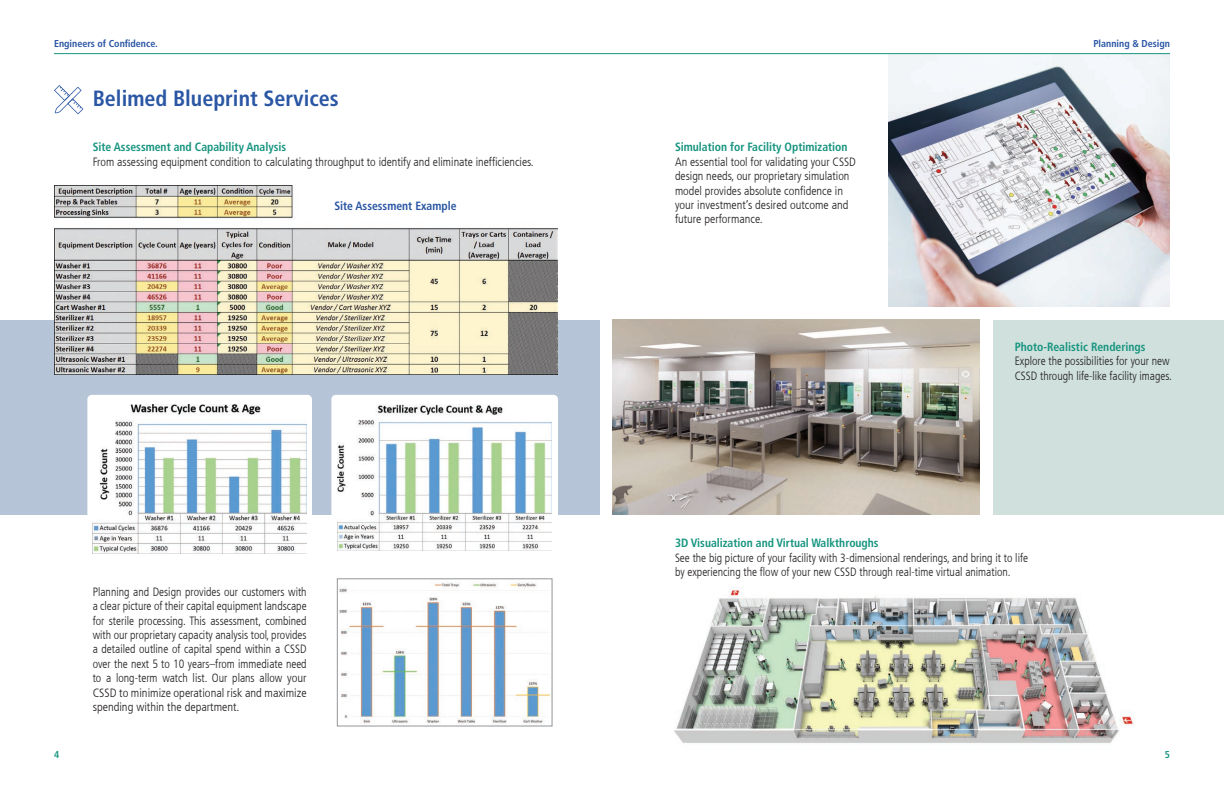
<style>
.page{position:relative;width:1224px;height:792px;background:#fff}
.page>*{position:absolute;margin:0;border:0;box-sizing:border-box;transform-origin:0 0}
.t1{font:700 condensed 22px "Frutiger LT Com";color:#2a56a4}
.t2{font:300 condensed 12px/14.4px "Frutiger LT Com";color:#231f20}
.t3{font:700 condensed 12px "Frutiger LT Com";color:#16947f}
.t4{font:700 condensed 12px "Frutiger LT Com";color:#2a56a4}
.t5{font:700 condensed 10px "Frutiger LT Com";color:#2a56a4}
.t6{font:700 condensed 10px "Frutiger LT Com";color:#16947f}
</style>
<div class="page">
<img style="left:888px;top:54px;width:282px;height:253px">
<div style="left:0;top:320px;width:599px;height:194px;background:#b5c4d7"></div>
<div style="left:993px;top:320px;width:231px;height:194px;background:#d0e1dd"></div>
<hr style="left:54px;top:53px;width:558px;height:1px;background:#16947f">
<hr style="left:612px;top:53px;width:558px;height:1px;background:#16947f">
<svg style="left:54px;top:85px;width:29px;height:29px"></svg>
<img style="left:674px;top:587px;width:461px;height:156px">
<img style="left:612px;top:320px;width:368px;height:194px">
<img style="left:54px;top:185px;width:504px;height:190px">
<img style="left:339px;top:582px;width:211px;height:142px">
<div style="left:337px;top:578px;width:215px;height:148px;border:1px solid #939598"></div>
<div style="left:87px;top:395px;width:225px;height:137px;background:#fff;border-radius:4px"></div>
<img style="left:93px;top:404px;width:214px;height:150px">
<div style="left:331px;top:395px;width:227px;height:137px;background:#fff;border-radius:4px"></div>
<img style="left:338px;top:404px;width:214px;height:147px">
<p class="t5" style="left:54px;top:38px;width:105px">Engineers of Confidence.</p>
<p class="t5" style="left:1093px;top:38px;width:78px">Planning &amp; Design</p>
<p class="t1" style="left:93px;top:85px;width:248px">Belimed Blueprint Services</p>
<p class="t3" style="left:675px;top:140px;width:174px">Simulation for Facility Optimization</p>
<p class="t2" style="left:675px;top:154px;width:182px">An essential tool for validating your CSSD design needs, our proprietary simulation model provides absolute confidence in your investment’s desired outcome and future performance.</p>
<p class="t3" style="left:93px;top:140px;width:195px">Site Assessment and Capability Analysis</p>
<p class="t2" style="left:93px;top:154px;width:443px">From assessing equipment condition to calculating throughput to identify and eliminate inefficiencies.</p>
<p class="t4" style="left:334px;top:198px;width:124px">Site Assessment Example</p>
<p class="t3" style="left:1015px;top:339px;width:132px">Photo-Realistic Renderings</p>
<p class="t2" style="left:1015px;top:354px;width:159px">Explore the possibilities for your new<br>CSSD through life-like facility images.</p>
<p class="t2" style="left:93px;top:584px;width:216px;text-align:justify">Planning and Design provides our customers with a clear picture of their capital equipment landscape for sterile processing. This assessment, combined with our proprietary capacity analysis tool, provides a detailed outline of capital spend within a CSSD over the next 5 to 10 years–from immediate need to a long-term watch list. Our plans allow your CSSD to minimize operational risk and maximize spending within the department.</p>
<p class="t3" style="left:675px;top:536px;width:205px">3D Visualization and Virtual Walkthroughs</p>
<p class="t2" style="left:675px;top:550px;width:355px">See the big picture of your facility with 3-dimensional renderings, and bring it to life by experiencing the flow of your new CSSD through real-time virtual animation.</p>
<p class="t6" style="left:54px;top:748px;width:7px">4</p>
<p class="t6" style="left:1165px;top:748px;width:7px">5</p>
</div>
